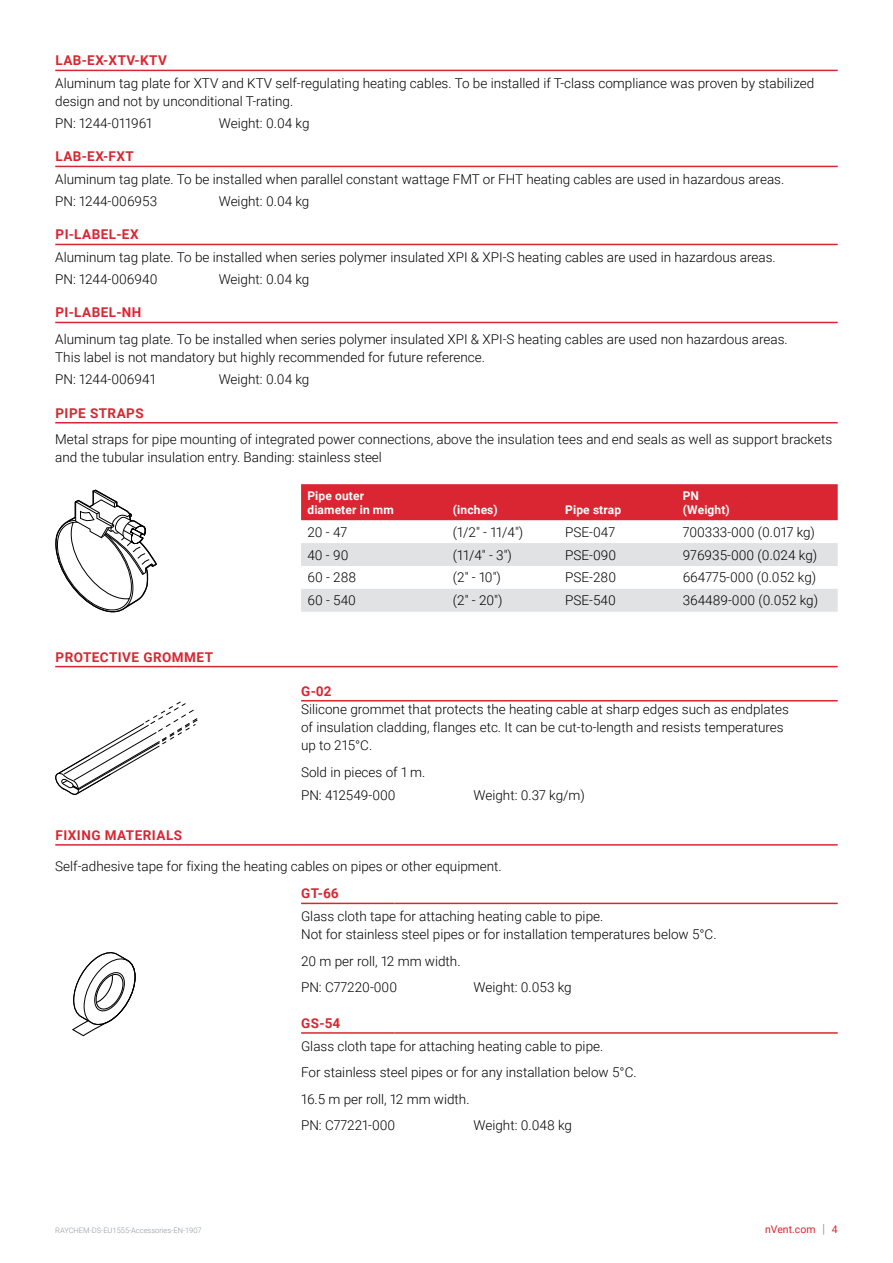
<style>
.page{position:relative;width:893px;height:1263px;background:#fff}
.page>*{position:absolute;margin:0;border:0;box-sizing:border-box;transform-origin:0 0}
.t1{font:300 13.5px/18px "Roboto";color:#000}
.t2{font:700 13.5px "Roboto";letter-spacing:.035em;color:#d92632}
.t3{font:700 12px/14.2px "Roboto";letter-spacing:.01em;color:#fff}
.t4{font:10.5px "Roboto";color:#d92632}
.t5{font:300 7.5px "Roboto";color:#90969e}
.s1{font-size:12.6px;color:#90969e}
</style>
<div class="page">
<hr style="left:55px;top:70px;width:783px;height:1px;background:#d92632">
<hr style="left:55px;top:166px;width:783px;height:1px;background:#d92632">
<hr style="left:55px;top:244px;width:783px;height:1px;background:#d92632">
<hr style="left:55px;top:322px;width:783px;height:1px;background:#d92632">
<hr style="left:55px;top:422px;width:783px;height:1px;background:#d92632">
<div style="left:301px;top:484px;width:537px;height:36px;background:#d92632"></div>
<svg style="left:301px;top:543px;width:537px;height:69px"></svg>
<svg style="left:55px;top:490px;width:102px;height:122px"></svg>
<hr style="left:55px;top:666px;width:783px;height:1px;background:#d92632">
<svg style="left:55px;top:701px;width:143px;height:94px"></svg>
<hr style="left:301px;top:700px;width:537px;height:1px;background:#d92632">
<svg style="left:301px;top:902px;width:537px;height:3px"></svg>
<hr style="left:55px;top:844px;width:246px;height:2px;background:#d92632">
<hr style="left:301px;top:844px;width:537px;height:2px;background:#d92632">
<svg style="left:72px;top:952px;width:64px;height:84px"></svg>
<hr style="left:301px;top:903px;width:94px;height:1px;background:#d92632">
<hr style="left:395px;top:903px;width:443px;height:1px;background:#d92632">
<hr style="left:301px;top:1032px;width:94px;height:2px;background:#d92632">
<hr style="left:395px;top:1032px;width:443px;height:2px;background:#d92632">
<p class="t2" style="left:56px;top:51px;width:113px">LAB-EX-XTV-KTV</p>
<p class="t1" style="left:55px;top:73px;width:760px">Aluminum tag plate for XTV and KTV self-regulating heating cables. To be installed if T-class compliance was proven by stabilized design and not by unconditional T-rating.</p>
<p class="t1" style="left:55px;top:114px;width:98px">PN: 1244-011961</p>
<p class="t1" style="left:219px;top:114px;width:92px">Weight: 0.04 kg</p>
<p class="t2" style="left:55px;top:147px;width:80px">LAB-EX-FXT</p>
<p class="t1" style="left:55px;top:167px;width:731px;line-height:22.2px">Aluminum tag plate. To be installed when parallel constant wattage FMT or FHT heating cables are used in hazardous areas.<br>PN: 1244-006953</p>
<p class="t1" style="left:219px;top:192px;width:92px">Weight: 0.04 kg</p>
<p class="t2" style="left:55px;top:225px;width:85px">PI-LABEL-EX</p>
<p class="t1" style="left:55px;top:245px;width:722px;line-height:22.2px">Aluminum tag plate. To be installed when series polymer insulated XPI &amp; XPI-S heating cables are used in hazardous areas.<br>PN: 1244-006940</p>
<p class="t1" style="left:219px;top:270px;width:92px">Weight: 0.04 kg</p>
<p class="t2" style="left:55px;top:303px;width:88px">PI-LABEL-NH</p>
<p class="t1" style="left:55px;top:330px;width:734px">Aluminum tag plate. To be installed when series polymer insulated XPI &amp; XPI-S heating cables are used non hazardous areas.<br>This label is not mandatory but highly recommended for future reference.</p>
<p class="t1" style="left:55px;top:370px;width:102px">PN: 1244-006941</p>
<p class="t1" style="left:219px;top:370px;width:92px">Weight: 0.04 kg</p>
<p class="t2" style="left:55px;top:403px;width:90px">PIPE STRAPS</p>
<p class="t1" style="left:55px;top:430px;width:778px">Metal straps for pipe mounting of integrated power connections, above the insulation tees and end seals as well as support brackets and the tubular insulation entry. Banding: stainless steel</p>
<p class="t3" style="left:307px;top:488px;width:88px">Pipe outer diameter in mm</p>
<p class="t3" style="left:683px;top:488px;width:49px">PN (Weight)</p>
<p class="t3" style="left:453px;top:502px;width:46px">(inches)</p>
<p class="t3" style="left:565px;top:502px;width:57px">Pipe strap</p>
<p class="t2" style="left:56px;top:647px;width:159px">PROTECTIVE GROMMET</p>
<p class="t1" style="left:307px;top:522px;width:41px">20 - 47</p>
<p class="t1" style="left:453px;top:522px;width:72px">(1/2" - 11/4")</p>
<p class="t1" style="left:565px;top:522px;width:51px">PSE-047</p>
<p class="t1" style="left:683px;top:522px;width:134px">700333-000 (0.017 kg)</p>
<p class="t1" style="left:307px;top:545px;width:43px">40 - 90</p>
<p class="t1" style="left:453px;top:545px;width:61px">(11/4" - 3")</p>
<p class="t1" style="left:565px;top:545px;width:52px">PSE-090</p>
<p class="t1" style="left:683px;top:545px;width:136px">976935-000 (0.024 kg)</p>
<p class="t1" style="left:307px;top:568px;width:50px">60 - 288</p>
<p class="t1" style="left:453px;top:568px;width:50px">(2" - 10")</p>
<p class="t1" style="left:565px;top:568px;width:52px">PSE-280</p>
<p class="t1" style="left:683px;top:568px;width:135px">664775-000 (0.052 kg)</p>
<p class="t1" style="left:307px;top:591px;width:50px">60 - 540</p>
<p class="t1" style="left:453px;top:591px;width:51px">(2" - 20")</p>
<p class="t1" style="left:565px;top:591px;width:52px">PSE-540</p>
<p class="t1" style="left:683px;top:591px;width:137px">364489-000 (0.052 kg)</p>
<p class="t2" style="left:301px;top:681px;width:32px">G-02</p>
<p class="t1" style="left:301px;top:700px;width:489px">Silicone grommet that protects the heating cable at sharp edges such as endplates of insulation cladding, flanges etc. It can be cut-to-length and resists temperatures up to 215°C.</p>
<p class="t1" style="left:301px;top:760px;width:126px;line-height:23px">Sold in pieces of 1 m.<br>PN: 412549-000</p>
<p class="t1" style="left:474px;top:785px;width:113px">Weight: 0.37 kg/m)</p>
<p class="t2" style="left:56px;top:826px;width:128px">FIXING MATERIALS</p>
<p class="t1" style="left:55px;top:857px;width:448px">Self-adhesive tape for fixing the heating cables on pipes or other equipment.</p>
<p class="t2" style="left:301px;top:884px;width:39px">GT-66</p>
<p class="t1" style="left:301px;top:907px;width:417px">Glass cloth tape for attaching heating cable to pipe.<br>Not for stainless steel pipes or for installation temperatures below 5°C.</p>
<p class="t1" style="left:301px;top:947px;width:161px;line-height:26.5px">20 m per roll, 12 mm width.<br>PN: C77220-000</p>
<p class="t1" style="left:474px;top:978px;width:100px">Weight: 0.053 kg</p>
<p class="t2" style="left:301px;top:1014px;width:40px">GS-54</p>
<p class="t1" style="left:301px;top:1032px;width:337px;line-height:26.5px">Glass cloth tape for attaching heating cable to pipe.<br>For stainless steel pipes or for any installation below 5°C.<br>16.5 m per roll, 12 mm width.<br>PN: C77221-000</p>
<p class="t1" style="left:474px;top:1116px;width:100px">Weight: 0.048 kg</p>
<p class="t5" style="left:55px;top:1225px;width:148px">RAYCHEM-DS-EU1555-Accessories-EN-1907</p>
<p class="t4" style="left:765px;top:1222px;width:74px">nVent.com <span class="s1">|</span> 4</p>
</div>
